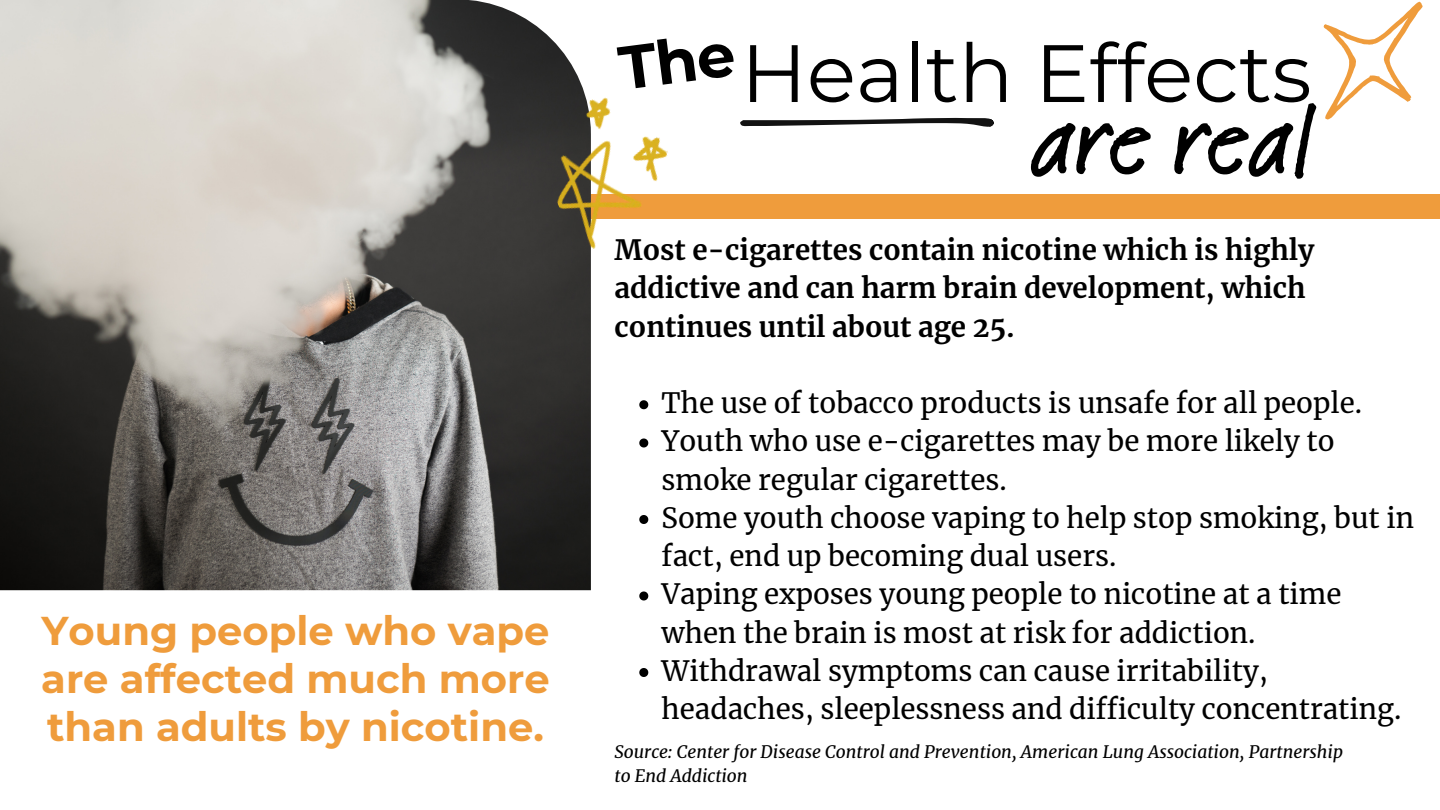
<style>
.page{position:relative;width:1440px;height:810px;background:#fff}
.page>*{position:absolute;margin:0;border:0;box-sizing:border-box;transform-origin:0 0}
.t1{font:500 101.7px "Feltpen Com";letter-spacing:-.015em;color:#000}
.t2{font:81.2px "Montserrat";color:#000}
.t3{font:700 40.1px/48px "Montserrat";color:#ef9c3c;text-align:justify}
.t4{font:27.7px/38.2px "Merriweather";color:#000}
.t5{font:700 27.7px/38.2px "Merriweather";color:#000}
.t6{font:italic 17.3px/24px "Merriweather";color:#000}
</style>
<div class="page">
<div style="left:591px;top:195px;width:849px;height:24px;background:#ef9c3c"></div>
<img style="left:0;top:0;width:591px;height:590px">
<svg style="left:740px;top:118px;width:254px;height:9px"></svg>
<svg style="left:1323px;top:1px;width:100px;height:119px"></svg>
<img style="left:527px;top:81px;width:164px;height:174px">
<svg style="left:639px;top:400px;width:9px;height:9px"></svg>
<svg style="left:639px;top:439px;width:9px;height:9px"></svg>
<svg style="left:639px;top:515px;width:9px;height:9px"></svg>
<svg style="left:639px;top:592px;width:9px;height:9px"></svg>
<svg style="left:639px;top:668px;width:9px;height:9px"></svg>
<svg style="left:617px;top:81px;width:74px;height:9px"></svg>
<h4 class="t3" style="left:41px;top:606px;width:510px">Young people who vape are affected much more than adults by nicotine.</h4>
<h3 class="t2" style="left:741px;top:23px;width:572px">Health Effects</h3>
<p class="t1" style="left:1029px;top:71px;width:287px">are real</p>
<h1 class="t5" style="left:615px;top:231px;width:701px">Most e-cigarettes contain nicotine which is highly addictive and can harm brain development, which continues until about age 25.</h1>
<h5 class="t4" style="left:662px;top:384px;width:702px">The use of tobacco products is unsafe for all people.</h5>
<p class="t4" style="left:662px;top:422px;width:674px">Youth who use e-cigarettes may be more likely to smoke regular cigarettes.</p>
<p class="t4" style="left:662px;top:499px;width:754px">Some youth choose vaping to help stop smoking, but in fact, end up becoming dual users.</p>
<p class="t4" style="left:662px;top:575px;width:681px">Vaping exposes young people to nicotine at a time when the brain is most at risk for addiction.</p>
<p class="t4" style="left:662px;top:652px;width:741px">Withdrawal symptoms can cause irritability, headaches, sleeplessness and difficulty concentrating.</p>
<p class="t6" style="left:615px;top:740px;width:730px">Source: Center for Disease Control and Prevention, American Lung Association, Partnership to End Addiction</p>
</div>
